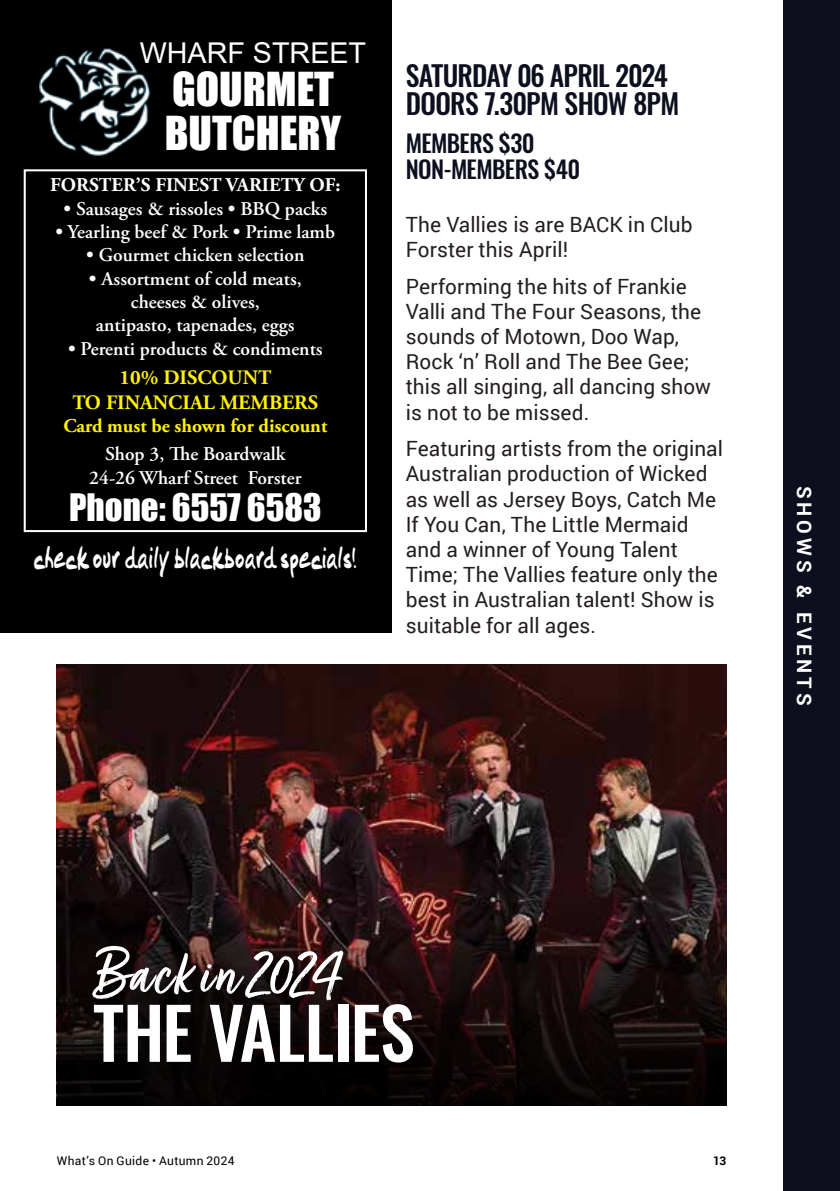
<style>
.page{position:relative;width:840px;height:1191px;background:#fff}
.page>*{position:absolute;margin:0;border:0;box-sizing:border-box;transform-origin:0 0}
.t1{font:500 70.4px "Oswald";letter-spacing:-.01em;color:#fff}
.t2{font:70px "Turbinado Pro";letter-spacing:.015em;color:#fff}
.t3{font:43px/43.4px "Impact";color:#fff}
.t4{font:34.8px "Impact";color:#fff}
.t5{font:28.6px "Arial";color:#fff}
.t6{font:500 28px/28px "Oswald";letter-spacing:-.025em;color:#0d0e1e}
.t7{font:24.6px "Did";letter-spacing:.015em;color:#fff;scale:.67 1}
.t8{font:500 24px/26px "Oswald";letter-spacing:-.02em;color:#0d0e1e}
.t9{font:21px/25.2px "Roboto";letter-spacing:.005em;color:#241f1f}
.t10{font:700 20.4px/24.6px "Adobe Garamond Pro";color:#fff200;text-align:center}
.t11{font:700 20px "Roboto";letter-spacing:.2em;color:#fff}
.t12{font:600 19.4px/23.4px "Adobe Garamond Pro";color:#fff;text-align:center}
.t13{font:700 19.4px "Adobe Garamond Pro";color:#fff200}
.t14{font:700 19.4px "Adobe Garamond Pro";color:#fff}
.t15{font:12px "Roboto";letter-spacing:.025em;color:#000}
.t16{font:700 12px "Roboto";color:#000}
</style>
<div class="page">
<div style="left:0;top:0;width:391px;height:632px;background:#000"></div>
<div style="left:24px;top:169px;width:343px;height:363px;border:2px solid #fff"></div>
<img style="left:57px;top:664px;width:669px;height:238px">
<svg style="left:57px;top:902px;width:669px;height:204px;background:#1a0e0e"></svg>
<div style="left:96px;top:949px;width:341px;height:138px;background:#000;opacity:.75"></div>
<div style="left:782px;top:0;width:57px;height:1191px;background:#0d0e1e"></div>
<h3 class="t5" style="left:140px;top:33px;width:228px">WHARF STREET</h3>
<h3 class="t3" style="left:165px;top:67px;width:178px">GOURMET<br>BUTCHERY</h3>
<p class="t14" style="left:50px;top:174px;width:292px">FORSTER’S FINEST VARIETY OF:</p>
<p class="t12" style="left:64px;top:197px;width:265px">• Sausages &amp; rissoles • BBQ packs</p>
<p class="t12" style="left:56px;top:220px;width:281px">• Yearling beef &amp; Pork • Prime lamb</p>
<p class="t12" style="left:86px;top:244px;width:219px">• Gourmet chicken selection</p>
<p class="t12" style="left:89px;top:267px;width:214px">• Assortment of cold meats, cheeses &amp; olives,<br>antipasto, tapenades, eggs</p>
<p class="t12" style="left:68px;top:337px;width:256px">• Perenti products &amp; condiments</p>
<p class="t10" style="left:72px;top:366px;width:247px">10% DISCOUNT<br>TO FINANCIAL MEMBERS</p>
<p class="t13" style="left:63px;top:415px;width:265px">Card must be shown for discount</p>
<p class="t12" style="left:89px;top:443px;width:214px">Shop 3, The Boardwalk<br>24-26 Wharf Street Forster</p>
<h3 class="t4" style="left:69px;top:481px;width:254px">Phone: 6557 6583</h3>
<p class="t7" style="left:34px;top:544px;width:483px">check our daily blackboard specials!</p>
<h3 class="t6" style="left:405px;top:62px;width:275px">SATURDAY 06 APRIL 2024<br>DOORS 7.30PM SHOW 8PM</h3>
<p class="t8" style="left:405px;top:130px;width:176px">MEMBERS $30<br>NON-MEMBERS $40</p>
<p class="t9" style="left:405px;top:211px;width:288px">The Vallies is are BACK in Club<br>Forster this April!</p>
<p class="t9" style="left:405px;top:273px;width:306px">Performing the hits of Frankie<br>Valli and The Four Seasons, the sounds of Motown, Doo Wap,<br>Rock ‘n’ Roll and The Bee Gee; this all singing, all dancing show is not to be missed.</p>
<p class="t9" style="left:405px;top:435px;width:318px">Featuring artists from the original<br>Australian production of Wicked as well as Jersey Boys, Catch Me<br>If You Can, The Little Mermaid and a winner of Young Talent<br>Time; The Vallies feature only the best in Australian talent! Show is suitable for all ages.</p>
<p class="t11" style="left:817px;top:485px;width:221px;rotate:90deg">SHOWS &amp; EVENTS</p>
<h2 class="t2" style="left:94px;top:936px;width:248px">Back in 2024</h2>
<h1 class="t1" style="left:94px;top:984px;width:322px">THE VALLIES</h1>
<p class="t15" style="left:57px;top:1152px;width:179px">What’s On Guide • Autumn 2024</p>
<p class="t16" style="left:712px;top:1152px;width:15px">13</p>
</div>
